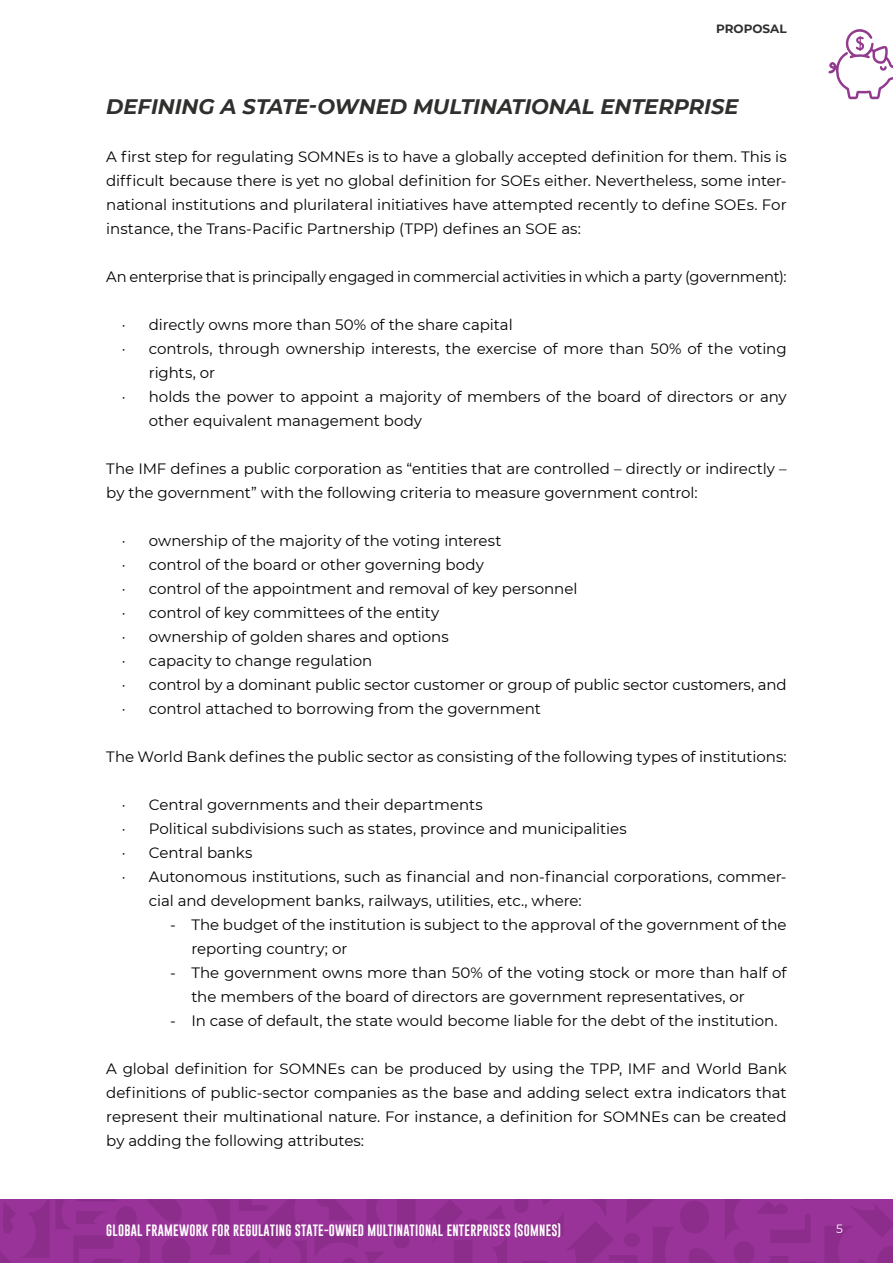
<style>
.page{position:relative;width:893px;height:1263px;background:#fff}
.page>*{position:absolute;margin:0;border:0;box-sizing:border-box;transform-origin:0 0}
.t1{font:italic 700 21px "Montserrat";letter-spacing:-.005em;color:#2f302e}
.t2{font:15px/24px "Montserrat";letter-spacing:-.005em;color:#000}
.t3{font:12px "Gobold";letter-spacing:.02em;color:#fff}
.t4{font:700 12px "Montserrat";color:#2f302e}
.t5{font:12px "Montserrat";color:#fff}
</style>
<div class="page">
<div style="left:0;top:1199px;width:893px;height:64px;background:#939"></div>
<svg style="left:514px;top:1199px;width:379px;height:64px"></svg>
<svg style="left:430px;top:1200px;width:77px;height:63px"></svg>
<svg style="left:0;top:1199px;width:415px;height:64px"></svg>
<svg style="left:828px;top:29px;width:65px;height:70px"></svg>
<p class="t4" style="left:716px;top:23px;width:72px">PROPOSAL</p>
<h1 class="t1" style="left:106px;top:91px;width:634px">DEFINING A STATE-OWNED MULTINATIONAL ENTERPRISE</h1>
<p class="t2" style="left:106px;top:144px;width:682px;text-align:justify">A first step for regulating SOMNEs is to have a globally accepted definition for them. This is difficult because there is yet no global definition for SOEs either. Nevertheless, some inter&shy;national institutions and plurilateral initiatives have attempted recently to define SOEs. For instance, the Trans-Pacific Partnership (TPP) defines an SOE as:</p>
<p class="t2" style="left:106px;top:264px;width:682px">An enterprise that is principally engaged in commercial activities in which a party (government):</p>
<p class="t2" style="left:122px;top:313px;width:392px">· directly owns more than 50% of the share capital</p>
<p class="t2" style="left:122px;top:337px;width:666px">· controls, through ownership interests, the exercise of more than 50% of the voting</p>
<p class="t2" style="left:149px;top:361px;width:68px">rights, or</p>
<p class="t2" style="left:122px;top:385px;width:666px">· holds the power to appoint a majority of members of the board of directors or any</p>
<p class="t2" style="left:149px;top:408px;width:275px">other equivalent management body</p>
<p class="t2" style="left:106px;top:456px;width:682px">The IMF defines a public corporation as “entities that are controlled – directly or indirectly – by the government” with the following criteria to measure government control:</p>
<p class="t2" style="left:122px;top:529px;width:666px">· ownership of the majority of the voting interest<br>· control of the board or other governing body<br>· control of the appointment and removal of key personnel<br>· control of key committees of the entity<br>· ownership of golden shares and options<br>· capacity to change regulation<br>· control by a dominant public sector customer or group of public sector customers, and · control attached to borrowing from the government</p>
<p class="t2" style="left:106px;top:744px;width:682px">The World Bank defines the public sector as consisting of the following types of institutions:</p>
<p class="t2" style="left:122px;top:793px;width:363px">· Central governments and their departments</p>
<p class="t2" style="left:122px;top:817px;width:506px">· Political subdivisions such as states, province and municipalities</p>
<p class="t2" style="left:122px;top:841px;width:132px">· Central banks</p>
<p class="t2" style="left:122px;top:865px;width:666px">· Autonomous institutions, such as financial and non-financial corporations, commer-</p>
<p class="t2" style="left:149px;top:889px;width:434px">cial and development banks, railways, utilities, etc., where:</p>
<p class="t2" style="left:191px;top:913px;width:597px;text-indent:-21px">- The budget of the institution is subject to the approval of the government of the reporting country; or</p>
<p class="t2" style="left:191px;top:961px;width:597px;text-indent:-21px">- The government owns more than 50% of the voting stock or more than half of the members of the board of directors are government representatives, or</p>
<p class="t2" style="left:170px;top:1009px;width:609px">- In case of default, the state would become liable for the debt of the institution.</p>
<p class="t2" style="left:106px;top:1056px;width:682px;text-align:justify">A global definition for SOMNEs can be produced by using the TPP, IMF and World Bank definitions of public-sector companies as the base and adding select extra indicators that represent their multinational nature. For instance, a definition for SOMNEs can be created by adding the following attributes:</p>
<p class="t3" style="left:106px;top:1223px;width:456px">GLOBAL FRAMEWORK FOR REGULATING STATE-OWNED MULTINATIONAL ENTERPRISES (SOMNES)</p>
<p class="t5" style="left:836px;top:1223px;width:8px">5</p>
</div>
